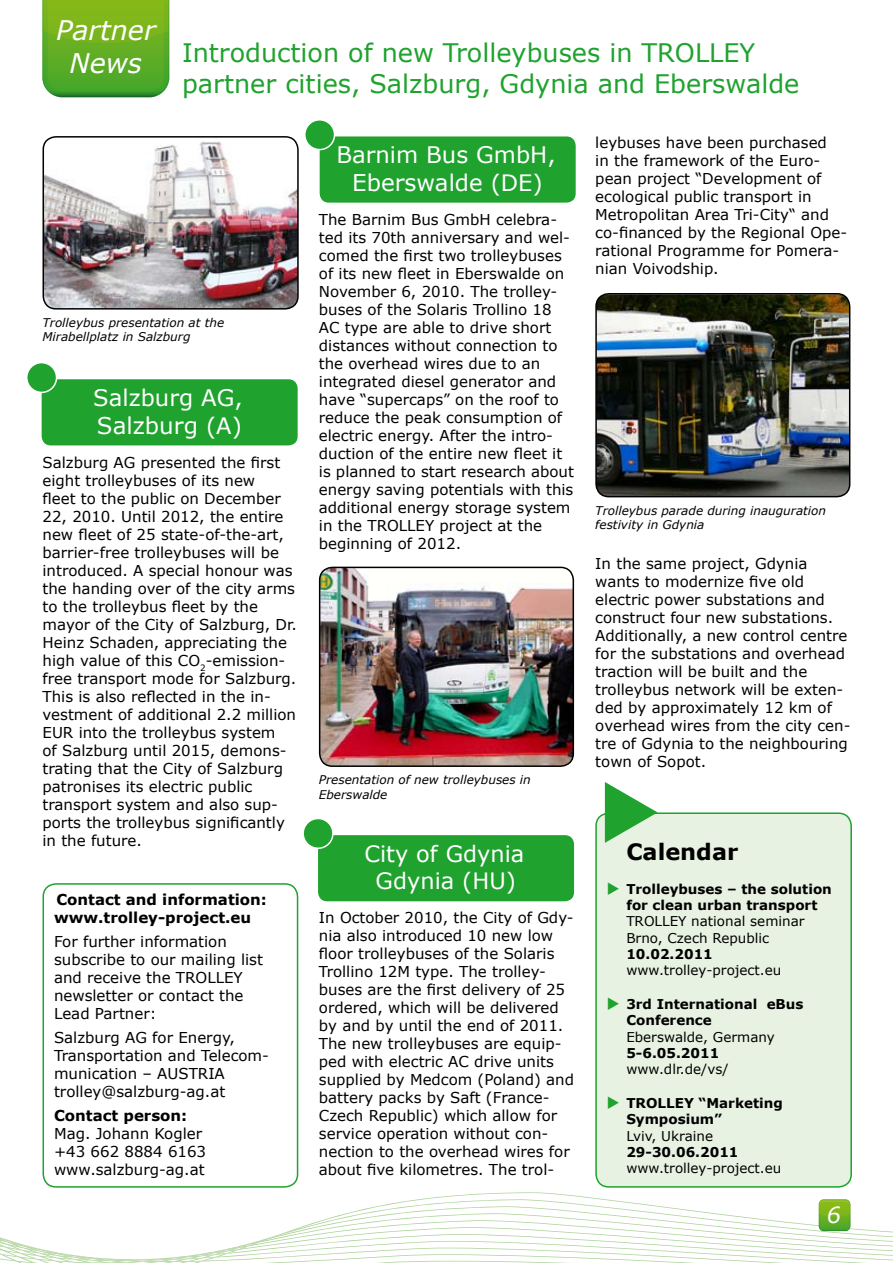
<style>
.page{position:relative;width:893px;height:1263px;background:#fff}
.page>*{position:absolute;margin:0;border:0;box-sizing:border-box;transform-origin:0 0}
.t1{font:italic 27px/32.4px "Verdana";color:#fff;text-align:center}
.t2{font:25.5px/30.6px "Verdana";color:#1fa22e}
.t3{font:22.95px "Verdana";color:#fff}
.t4{font:22.8px "Verdana";color:#fff}
.t5{font:22.5px/27px "Verdana";color:#fff;text-align:center}
.t6{font:700 22.5px "Verdana";color:#000}
.t7{font:italic 22.2px "Verdana";color:#fff}
.t8{font:15px/18px "Verdana";color:#000}
.t9{font:700 15px/18px "Verdana";color:#000}
.t10{font:700 13.5px/16.2px "Verdana";color:#000}
.t11{font:13.5px/16.2px "Verdana";color:#000}
.t12{font:italic 12px/14.4px "Verdana";color:#000}
.s1{font-size:22.5px}
.s2{font-size:22.8px}
.s3{color:#1fa22e}
</style>
<div class="page">
<svg style="left:0;top:1001px;width:893px;height:262px"></svg>
<svg style="left:819px;top:1199px;width:31px;height:32px"></svg>
<svg style="left:42px;top:0;width:127px;height:97px;background:#67ae25"></svg>
<img style="left:320px;top:567px;width:253px;height:199px">
<div style="left:319px;top:567px;width:255px;height:200px;border:2px solid #000;border-radius:13px"></div>
<img style="left:43px;top:137px;width:253px;height:172px">
<div style="left:43px;top:136px;width:256px;height:174px;border:2px solid #000;border-radius:13px"></div>
<img style="left:596px;top:294px;width:254px;height:203px">
<div style="left:595px;top:293px;width:255px;height:204px;border:2px solid #000;border-radius:13px"></div>
<div style="left:320px;top:136px;width:256px;height:67px;background:#1fa22e;border-radius:9px"></div>
<div style="left:305px;top:120px;width:30px;height:30px;background:#1fa22e;border-radius:50%"></div>
<div style="left:304px;top:119px;width:31px;height:31px;border:2px solid #fff;border-radius:50%"></div>
<div style="left:42px;top:379px;width:256px;height:66px;background:#1fa22e;border-radius:9px"></div>
<div style="left:27px;top:363px;width:30px;height:29px;background:#1fa22e;border-radius:50%"></div>
<div style="left:26px;top:362px;width:31px;height:31px;border:2px solid #fff;border-radius:50%"></div>
<div style="left:318px;top:835px;width:256px;height:66px;background:#1fa22e;border-radius:9px"></div>
<div style="left:303px;top:818px;width:30px;height:30px;background:#1fa22e;border-radius:50%"></div>
<div style="left:302px;top:818px;width:32px;height:31px;border:2px solid #fff;border-radius:50%"></div>
<div style="left:596px;top:813px;width:255px;height:374px;background:#e8f2e2;border-radius:13px"></div>
<div style="left:595px;top:812px;width:257px;height:376px;border:2px solid #1fa22e;border-radius:13px"></div>
<svg style="left:605px;top:782px;width:53px;height:61px"></svg>
<div style="left:43px;top:883px;width:255px;height:305px;border:2px solid #1fa22e;border-radius:13px"></div>
<h1 class="t1" style="left:56px;top:15px;width:101px">Partner<br>News</h1>
<h2 class="t2" style="left:182px;top:38px;width:619px">Introduction of new Trolleybuses in TROLLEY partner cities, Salzburg, Gdynia and Eberswalde</h2>
<p class="t12" style="left:43px;top:315px;width:183px">Trolleybus presentation at the<br>Mirabellplatz in Salzburg</p>
<h3 class="t4" style="left:93px;top:383px;width:151px">Salzburg AG,</h3>
<h3 class="t3" style="left:97px;top:411px;width:146px">Salzburg <span class="s1">(A)</span></h3>
<p class="t8" style="left:43px;top:453px;width:256px">Salzburg AG presented the first eight trolleybuses of its new<br>fleet to the public on December<br>22, 2010. Until 2012, the entire new fleet of 25 state-of-the-art, barrier-free trolleybuses will be introduced. A special honour was the handing over of the city arms to the trolleybus fleet by the mayor of the City of Salzburg, Dr.<br>Heinz Schaden, appreciating the high value of this CO<sub>2</sub>-emission&shy;free transport mode for Salzburg.<br>This is also reflected in the in&shy;vestment of additional 2.2 million<br>EUR into the trolleybus system<br>of Salzburg until 2015, demons&shy;trating that the City of Salzburg patronises its electric public transport system and also sup&shy;ports the trolleybus significantly in the future.</p>
<p class="t9" style="left:54px;top:890px;width:214px">Contact and information: www.trolley-project.eu</p>
<p class="t8" style="left:54px;top:932px;width:210px">For further information subscribe to our mailing list and receive the TROLLEY newsletter or contact the<br>Lead Partner:</p>
<p class="t8" style="left:54px;top:1028px;width:216px">Salzburg AG for Energy,<br>Transportation and Telecom&shy;munication – AUSTRIA trolley@salzburg-ag.at</p>
<p class="t9" style="left:54px;top:1106px;width:135px">Contact person:</p>
<p class="t8" style="left:54px;top:1124px;width:154px">Mag. Johann Kogler +43 662 8884 6163 www.salzburg-ag.at</p>
<h3 class="t4" style="left:336px;top:140px;width:221px">Barnim Bus GmbH,</h3>
<h3 class="t3" style="left:352px;top:168px;width:192px">Ebers<span class="s2">walde</span> <span class="s1">(DE)</span></h3>
<p class="t8" style="left:319px;top:211px;width:257px">The Barnim Bus GmbH celebra&shy;ted its 70th anniversary and wel&shy;comed the first two trolleybuses of its new fleet in Eberswalde on<br>November 6, 2010. The trolley&shy;buses of the Solaris Trollino 18<br>AC type are able to drive short distances without connection to the overhead wires due to an integrated diesel generator and have “supercaps” on the roof to reduce the peak consumption of electric energy. After the intro&shy;duction of the entire new fleet it is planned to start research about energy saving potentials with this additional energy storage system in the TROLLEY project at the beginning of 2012.</p>
<p class="t12" style="left:319px;top:773px;width:213px">Presentation of new trolleybuses in<br>Eberswalde</p>
<h3 class="t5" style="left:364px;top:840px;width:162px">City of Gdynia<br>Gdynia (HU)</h3>
<p class="t8" style="left:319px;top:909px;width:257px">In October 2010, the City of Gdy&shy;nia also introduced 10 new low floor trolleybuses of the Solaris<br>Trollino 12M type. The trolley&shy;buses are the first delivery of 25 ordered, which will be delivered by and by until the end of 2011.<br>The new trolleybuses are equip&shy;ped with electric AC drive units supplied by Medcom (Poland) and battery packs by Saft (France-<br>Czech Republic) which allow for service operation without con&shy;nection to the overhead wires for about five kilometres. The trol-</p>
<p class="t8" style="left:595px;top:133px;width:253px">leybuses have been purchased<br>in the framework of the Euro&shy;pean project “Development of ecological public transport in<br>Metropolitan Area Tri-City“ and co-financed by the Regional Ope&shy;rational Programme for Pomera&shy;nian Voivodship.</p>
<p class="t12" style="left:595px;top:504px;width:232px">Trolleybus parade during inauguration festivity in Gdynia</p>
<p class="t8" style="left:595px;top:554px;width:257px">In the same project, Gdynia wants to modernize five old electric power substations and construct four new substations.<br>Additionally, a new control centre for the substations and overhead traction will be built and the trolleybus network will be exten&shy;ded by approximately 12 km of overhead wires from the city cen&shy;tre of Gdynia to the neighbouring town of Sopot.</p>
<h3 class="t6" style="left:626px;top:837px;width:113px">Calendar</h3>
<p class="t10" style="left:607px;top:881px;width:227px;text-align:center"><span class="s3">◆</span> Trolleybuses – the solution for clean urban transport</p>
<p class="t11" style="left:626px;top:914px;width:180px">TROLLEY national seminar<br>Brno, Czech Republic</p>
<p class="t10" style="left:626px;top:946px;width:88px">10.02.2011</p>
<p class="t11" style="left:626px;top:962px;width:157px">www.trolley-project.eu</p>
<p class="t10" style="left:626px;top:996px;width:179px;text-indent:-20px"><span class="s3">◆</span> 3rd International eBus<br>Conference</p>
<p class="t11" style="left:626px;top:1029px;width:150px">Eberswalde, Germany</p>
<p class="t10" style="left:626px;top:1045px;width:95px">5-6.05.2011</p>
<p class="t11" style="left:626px;top:1061px;width:104px">www.dlr.de/vs/</p>
<p class="t10" style="left:626px;top:1095px;width:158px;text-indent:-20px"><span class="s3">◆</span> TROLLEY “Marketing<br>Symposium”</p>
<p class="t11" style="left:626px;top:1128px;width:88px">Lviv, Ukraine</p>
<p class="t10" style="left:626px;top:1144px;width:114px">29-30.06.2011</p>
<p class="t11" style="left:626px;top:1160px;width:157px">www.trolley-project.eu</p>
<h3 class="t7" style="left:827px;top:1201px;width:16px">6</h3>
</div>
